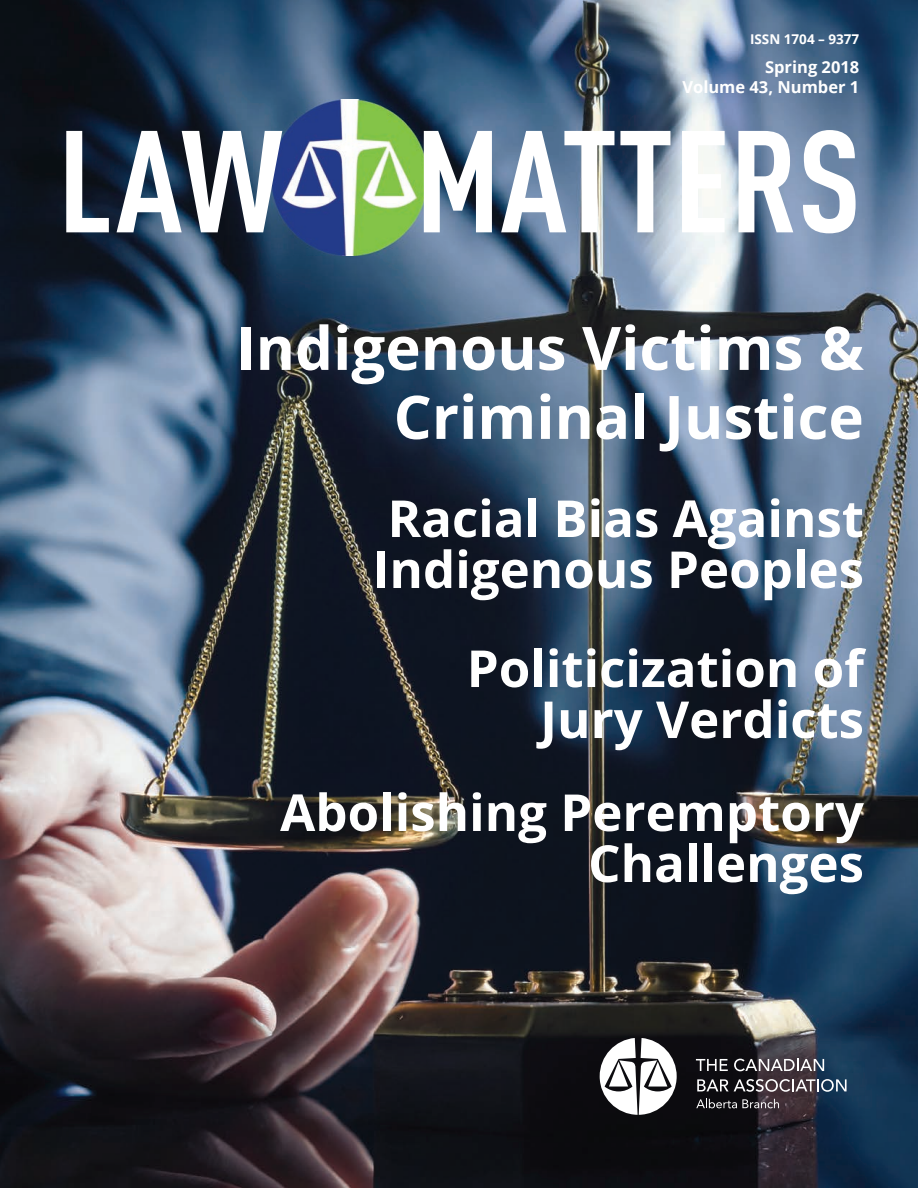
<style>
.page{position:relative;width:918px;height:1188px;background:#fff}
.page>*{position:absolute;margin:0;border:0;box-sizing:border-box;transform-origin:0 0}
.t1{font:700 condensed 142.5px "DIN Offc";color:#fff}
.t2{font:700 60px/69px "Open Sans";color:#fff;text-align:right}
.t3{font:700 51px/51px "Open Sans";color:#fff;text-align:right}
.t4{font:700 16.5px/19.8px "Open Sans";color:#fff;text-align:right}
.t5{font:700 13.5px "Open Sans";color:#fff}
</style>
<div class="page">
<img style="left:0;top:0;width:918px;height:1188px">
<img style="left:272px;top:99px;width:155px;height:156px">
<svg style="left:696px;top:1059px;width:32px;height:12px"></svg>
<svg style="left:734px;top:1059px;width:90px;height:12px"></svg>
<svg style="left:697px;top:1079px;width:150px;height:13px"></svg>
<svg style="left:600px;top:1038px;width:77px;height:77px"></svg>
<svg style="left:696px;top:1099px;width:83px;height:9px"></svg>
<p class="t5" style="left:750px;top:30px;width:111px">ISSN 1704 – 9377</p>
<p class="t4" style="left:682px;top:57px;width:178px">Spring 2018<br>Volume 43, Number 1</p>
<h1 class="t1" style="left:58px;top:95px;width:805px">LAW MATTERS</h1>
<p class="t2" style="left:236px;top:312px;width:630px">Indigenous Victims &amp;<br>Criminal Justice</p>
<p class="t3" style="left:373px;top:492px;width:493px;text-align:left">Racial Bias Against<br>Indigenous Peoples</p>
<p class="t3" style="left:467px;top:642px;width:399px">Politicization of<br>Jury Verdicts</p>
<p class="t3" style="left:280px;top:786px;width:585px">Abolishing Peremptory<br>Challenges</p>
</div>
